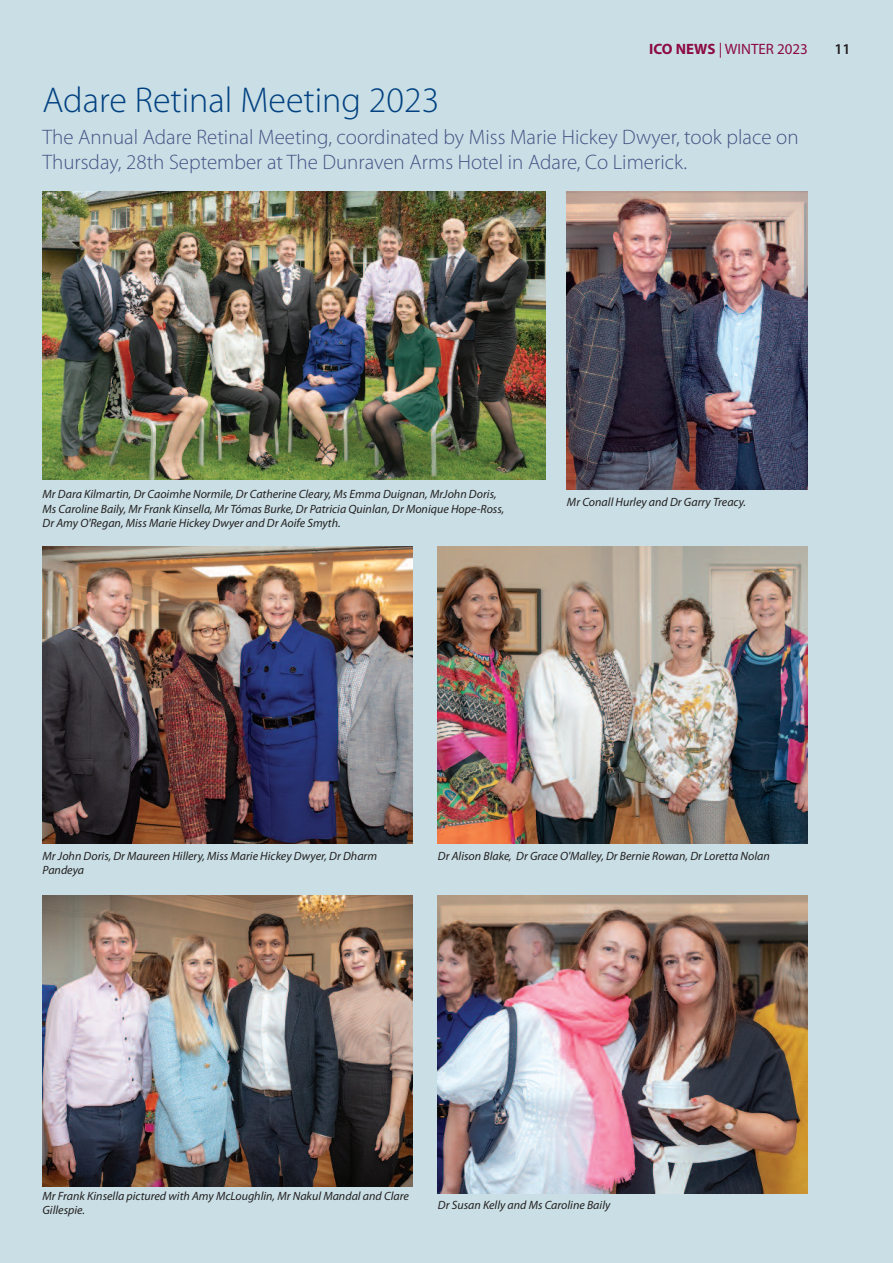
<style>
.page{position:relative;width:893px;height:1263px;background:#c9dfe5}
.page>*{position:absolute;margin:0;border:0;box-sizing:border-box;transform-origin:0 0}
.t1{font:300 36px "Myriad Pro";color:#014181}
.t2{font:300 21px/25.2px "Myriad Pro";color:#465285}
.t3{font:15px "Myriad Pro";color:#8c0b42}
.t4{font:600 15px "Myriad Pro";color:#231f20}
.t5{font:italic 12px/14.4px "Myriad Pro";color:#231f20}
.s1{font-weight:700}
</style>
<div class="page">
<img style="left:43px;top:192px;width:503px;height:288px">
<img style="left:567px;top:192px;width:241px;height:297px">
<img style="left:43px;top:546px;width:369px;height:298px">
<img style="left:438px;top:546px;width:370px;height:298px">
<img style="left:43px;top:896px;width:369px;height:290px">
<img style="left:438px;top:896px;width:370px;height:297px">
<p class="t3" style="left:649px;top:43px;width:160px"><span class="s1">ICO NEWS</span> | WINTER 2023</p>
<p class="t4" style="left:834px;top:43px;width:18px">11</p>
<h1 class="t1" style="left:43px;top:86px;width:398px">Adare Retinal Meeting 2023</h1>
<h2 class="t2" style="left:43px;top:126px;width:758px">The Annual Adare Retinal Meeting, coordinated by Miss Marie Hickey Dwyer, took place on<br>Thursday, 28th September at The Dunraven Arms Hotel in Adare, Co Limerick.</h2>
<p class="t5" style="left:43px;top:488px;width:463px">Mr Dara Kilmartin, Dr Caoimhe Normile, Dr Catherine Cleary, Ms Emma Duignan, MrJohn Doris,<br>Ms Caroline Baily, Mr Frank Kinsella, Mr Tómas Burke, Dr Patricia Quinlan, Dr Monique Hope-Ross,<br>Dr Amy O'Regan, Miss Marie Hickey Dwyer and Dr Aoife Smyth.</p>
<p class="t5" style="left:567px;top:496px;width:181px">Mr Conall Hurley and Dr Garry Treacy.</p>
<p class="t5" style="left:43px;top:849px;width:336px">Mr John Doris, Dr Maureen Hillery, Miss Marie Hickey Dwyer, Dr Dharm<br>Pandeya</p>
<p class="t5" style="left:438px;top:849px;width:333px">Dr Alison Blake, Dr Grace O'Malley, Dr Bernie Rowan, Dr Loretta Nolan</p>
<p class="t5" style="left:43px;top:1189px;width:368px">Mr Frank Kinsella pictured with Amy McLoughlin, Mr Nakul Mandal and Clare<br>Gillespie.</p>
<p class="t5" style="left:438px;top:1199px;width:174px">Dr Susan Kelly and Ms Caroline Baily</p>
</div>
